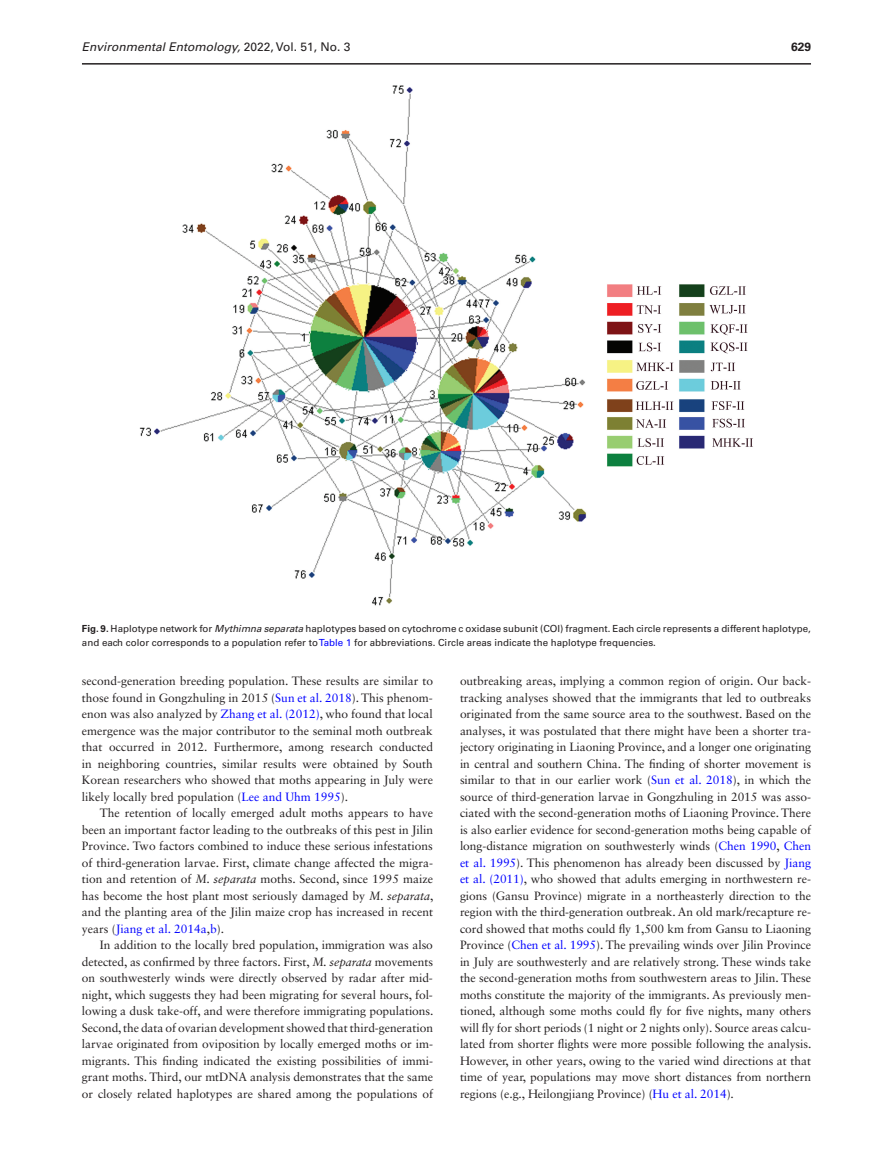
<style>
.page{position:relative;width:893px;height:1174px;background:#fff}
.page>*{position:absolute;margin:0;border:0;box-sizing:border-box;transform-origin:0 0}
.t1{font:12px/16.5px "Sabon LT Std";color:#231f20;text-align:justify}
.t2{font:italic 12px "Univers LT Std";color:#231f20}
.t3{font:700 12px "Univers LT Std";color:#231f20}
.t4{font:9.75px/14.2px "Univers LT Std";color:#231f20}
.s1{font-style:normal}
.s2{font-weight:700}
.s3{font-style:italic}
.s4{color:#00f}
</style>
<div class="page">
<hr style="left:82px;top:63px;width:729px;height:2px;background:#231f20">
<img style="left:139px;top:85px;width:614px;height:521px">
<p class="t2" style="left:82px;top:40px;width:270px">Environmental Entomology, <span class="s1">2022, Vol. 51, No. 3</span></p>
<p class="t3" style="left:791px;top:40px;width:22px">629</p>
<p class="t4" style="left:82px;top:621px;width:730px"><span class="s2">Fig. 9.</span> Haplotype network for <span class="s3">Mythimna separata</span> haplotypes based on cytochrome c oxidase subunit (COI) fragment. Each circle represents a different haplotype, and each color corresponds to a population refer to <span class="s4">Table 1</span> for abbreviations. Circle areas indicate the haplotype frequencies.</p>
<p class="t1" style="left:82px;top:672px;width:353px">second-generation breeding population. These results are similar to those found in Gongzhuling in 2015 (<span class="s4">Sun et al. 2018</span>). This phenom&shy;enon was also analyzed by <span class="s4">Zhang et al. (2012)</span>, who found that local emergence was the major contributor to the seminal moth outbreak that occurred in 2012. Furthermore, among research conducted in neighboring countries, similar results were obtained by South Korean researchers who showed that moths appearing in July were likely locally bred population (<span class="s4">Lee and Uhm 1995</span>).</p>
<p class="t1" style="left:82px;top:804px;width:353px;text-indent:18px">The retention of locally emerged adult moths appears to have been an important factor leading to the outbreaks of this pest in Jilin Province. Two factors combined to induce these serious infestations of third-generation larvae. First, climate change affected the migra&shy;tion and retention of <span class="s3">M. separata</span> moths. Second, since 1995 maize has become the host plant most seriously damaged by <span class="s3">M. separata</span>, and the planting area of the Jilin maize crop has increased in recent years (<span class="s4">Jiang et al. 2014a</span>,<span class="s4">b</span>).</p>
<p class="t1" style="left:82px;top:936px;width:353px;text-indent:18px">In addition to the locally bred population, immigration was also detected, as confirmed by three factors. First, <span class="s3">M. separata</span> movements on southwesterly winds were directly observed by radar after mid&shy;night, which suggests they had been migrating for several hours, fol&shy;lowing a dusk take-off, and were therefore immigrating populations.<br>Second, the data of ovarian development showed that third-generation larvae originated from oviposition by locally emerged moths or im&shy;migrants. This finding indicated the existing possibilities of immi&shy;grant moths. Third, our mtDNA analysis demonstrates that the same or closely related haplotypes are shared among the populations of</p>
<p class="t1" style="left:460px;top:672px;width:353px">outbreaking areas, implying a common region of origin. Our back&shy;tracking analyses showed that the immigrants that led to outbreaks originated from the same source area to the southwest. Based on the analyses, it was postulated that there might have been a shorter tra&shy;jectory originating in Liaoning Province, and a longer one originating in central and southern China. The finding of shorter movement is similar to that in our earlier work (<span class="s4">Sun et al. 2018</span>), in which the source of third-generation larvae in Gongzhuling in 2015 was asso&shy;ciated with the second-generation moths of Liaoning Province. There is also earlier evidence for second-generation moths being capable of long-distance migration on southwesterly winds (<span class="s4">Chen 1990</span>, <span class="s4">Chen et al. 1995</span>). This phenomenon has already been discussed by <span class="s4">Jiang et al. (2011)</span>, who showed that adults emerging in northwestern re&shy;gions (Gansu Province) migrate in a northeasterly direction to the region with the third-generation outbreak. An old mark/recapture re&shy;cord showed that moths could fly 1,500 km from Gansu to Liaoning Province (<span class="s4">Chen et al. 1995</span>). The prevailing winds over Jilin Province in July are southwesterly and are relatively strong. These winds take the second-generation moths from southwestern areas to Jilin. These moths constitute the majority of the immigrants. As previously men&shy;tioned, although some moths could fly for five nights, many others will fly for short periods (1 night or 2 nights only). Source areas calcu&shy;lated from shorter flights were more possible following the analysis.<br>However, in other years, owing to the varied wind directions at that time of year, populations may move short distances from northern regions (e.g., Heilongjiang Province) (<span class="s4">Hu et al. 2014</span>).</p>
</div>
